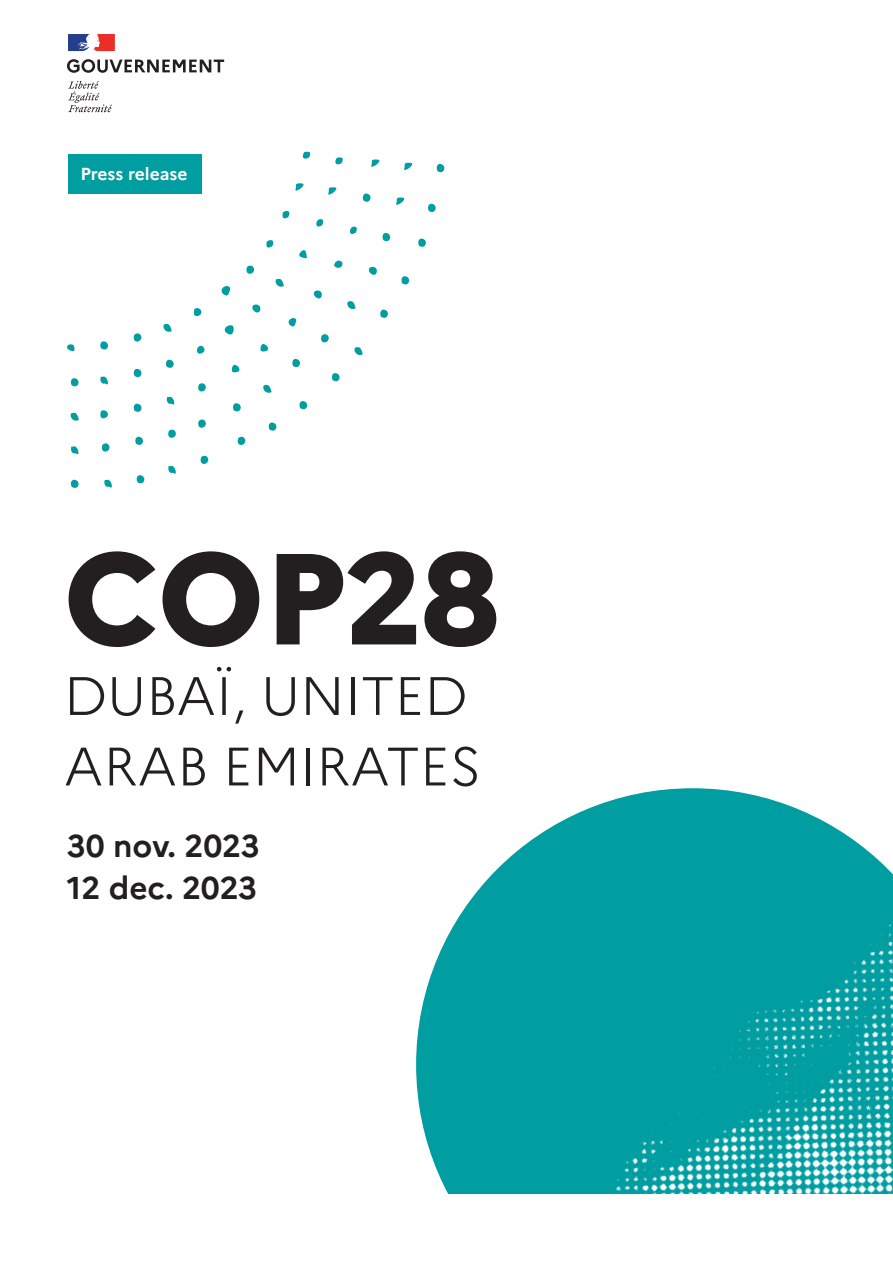
<style>
.page{position:relative;width:893px;height:1263px;background:#fff}
.page>*{position:absolute;margin:0;border:0;box-sizing:border-box;transform-origin:0 0}
.t1{font:800 129.15px "Marianne";color:#231f20}
.t2{font:300 54px/70.5px "Marianne";color:#231f20}
.t3{font:700 31.5px/42px "Marianne";color:#231f20}
.t4{font:700 17.4px "Marianne";letter-spacing:-.005em;color:#fff}
</style>
<div class="page">
<svg style="left:67px;top:59px;width:157px;height:14px"></svg>
<svg style="left:68px;top:81px;width:44px;height:31px"></svg>
<svg style="left:68px;top:34px;width:47px;height:17px"></svg>
<div style="left:68px;top:154px;width:134px;height:39px;background:#009da1"></div>
<svg style="left:416px;top:788px;width:470px;height:406px;fill:#009da1"></svg>
<svg style="left:67px;top:344px;width:8px;height:7px"></svg>
<svg style="left:168px;top:466px;width:8px;height:8px"></svg>
<svg style="left:166px;top:397px;width:9px;height:8px"></svg>
<svg style="left:100px;top:377px;width:8px;height:7px"></svg>
<svg style="left:104px;top:480px;width:8px;height:8px"></svg>
<svg style="left:71px;top:446px;width:8px;height:8px"></svg>
<svg style="left:221px;top:286px;width:10px;height:9px"></svg>
<svg style="left:288px;top:318px;width:9px;height:8px"></svg>
<svg style="left:225px;top:325px;width:9px;height:9px"></svg>
<svg style="left:334px;top:261px;width:9px;height:7px"></svg>
<svg style="left:295px;top:183px;width:9px;height:8px"></svg>
<svg style="left:396px;top:197px;width:8px;height:8px"></svg>
<svg style="left:404px;top:163px;width:8px;height:7px"></svg>
<svg style="left:371px;top:159px;width:8px;height:8px"></svg>
<svg style="left:328px;top:187px;width:8px;height:8px"></svg>
<svg style="left:303px;top:152px;width:7px;height:7px"></svg>
<svg style="left:335px;top:157px;width:8px;height:7px"></svg>
<svg style="left:282px;top:211px;width:8px;height:7px"></svg>
<svg style="left:316px;top:219px;width:7px;height:7px"></svg>
<svg style="left:350px;top:227px;width:7px;height:7px"></svg>
<svg style="left:266px;top:240px;width:8px;height:8px"></svg>
<svg style="left:163px;top:324px;width:9px;height:8px"></svg>
<svg style="left:276px;top:279px;width:8px;height:8px"></svg>
<svg style="left:347px;top:301px;width:9px;height:8px"></svg>
<svg style="left:232px;top:365px;width:8px;height:7px"></svg>
<svg style="left:263px;top:385px;width:8px;height:8px"></svg>
<svg style="left:354px;top:347px;width:9px;height:8px"></svg>
<svg style="left:71px;top:413px;width:8px;height:8px"></svg>
<svg style="left:194px;top:308px;width:8px;height:8px"></svg>
<svg style="left:197px;top:346px;width:8px;height:8px"></svg>
<svg style="left:100px;top:410px;width:8px;height:8px"></svg>
<svg style="left:246px;top:266px;width:8px;height:8px"></svg>
<svg style="left:198px;top:383px;width:8px;height:8px"></svg>
<svg style="left:321px;top:334px;width:8px;height:8px"></svg>
<svg style="left:198px;top:420px;width:8px;height:8px"></svg>
<svg style="left:237px;top:437px;width:8px;height:8px"></svg>
<svg style="left:200px;top:456px;width:8px;height:8px"></svg>
<svg style="left:102px;top:443px;width:8px;height:9px"></svg>
<svg style="left:168px;top:430px;width:8px;height:8px"></svg>
<svg style="left:100px;top:341px;width:8px;height:8px"></svg>
<svg style="left:133px;top:369px;width:8px;height:8px"></svg>
<svg style="left:268px;top:422px;width:8px;height:9px"></svg>
<svg style="left:133px;top:404px;width:8px;height:8px"></svg>
<svg style="left:299px;top:401px;width:8px;height:8px"></svg>
<svg style="left:233px;top:403px;width:8px;height:8px"></svg>
<svg style="left:332px;top:373px;width:8px;height:8px"></svg>
<svg style="left:135px;top:437px;width:8px;height:8px"></svg>
<svg style="left:136px;top:475px;width:8px;height:8px"></svg>
<svg style="left:71px;top:480px;width:8px;height:8px"></svg>
<svg style="left:71px;top:378px;width:8px;height:8px"></svg>
<svg style="left:363px;top:194px;width:8px;height:8px"></svg>
<svg style="left:436px;top:164px;width:8px;height:8px"></svg>
<svg style="left:382px;top:233px;width:8px;height:8px"></svg>
<svg style="left:401px;top:276px;width:8px;height:8px"></svg>
<svg style="left:380px;top:310px;width:8px;height:8px"></svg>
<svg style="left:418px;top:239px;width:8px;height:8px"></svg>
<svg style="left:428px;top:204px;width:8px;height:8px"></svg>
<svg style="left:299px;top:250px;width:8px;height:8px"></svg>
<svg style="left:368px;top:267px;width:9px;height:8px"></svg>
<svg style="left:313px;top:290px;width:9px;height:8px"></svg>
<svg style="left:252px;top:305px;width:9px;height:7px"></svg>
<svg style="left:260px;top:344px;width:8px;height:7px"></svg>
<svg style="left:292px;top:359px;width:8px;height:8px"></svg>
<svg style="left:166px;top:360px;width:8px;height:8px"></svg>
<svg style="left:133px;top:333px;width:8px;height:9px"></svg>
<img style="left:524px;top:867px;width:369px;height:327px">
<p class="t4" style="left:80px;top:163px;width:109px">Press release</p>
<p class="t1" style="left:64px;top:520px;width:437px">COP28</p>
<p class="t2" style="left:64px;top:660px;width:419px">DUBAÏ, UNITED<br>ARAB EMIRATES</p>
<p class="t3" style="left:67px;top:825px;width:194px">30 nov. 2023<br>12 dec. 2023</p>
</div>
